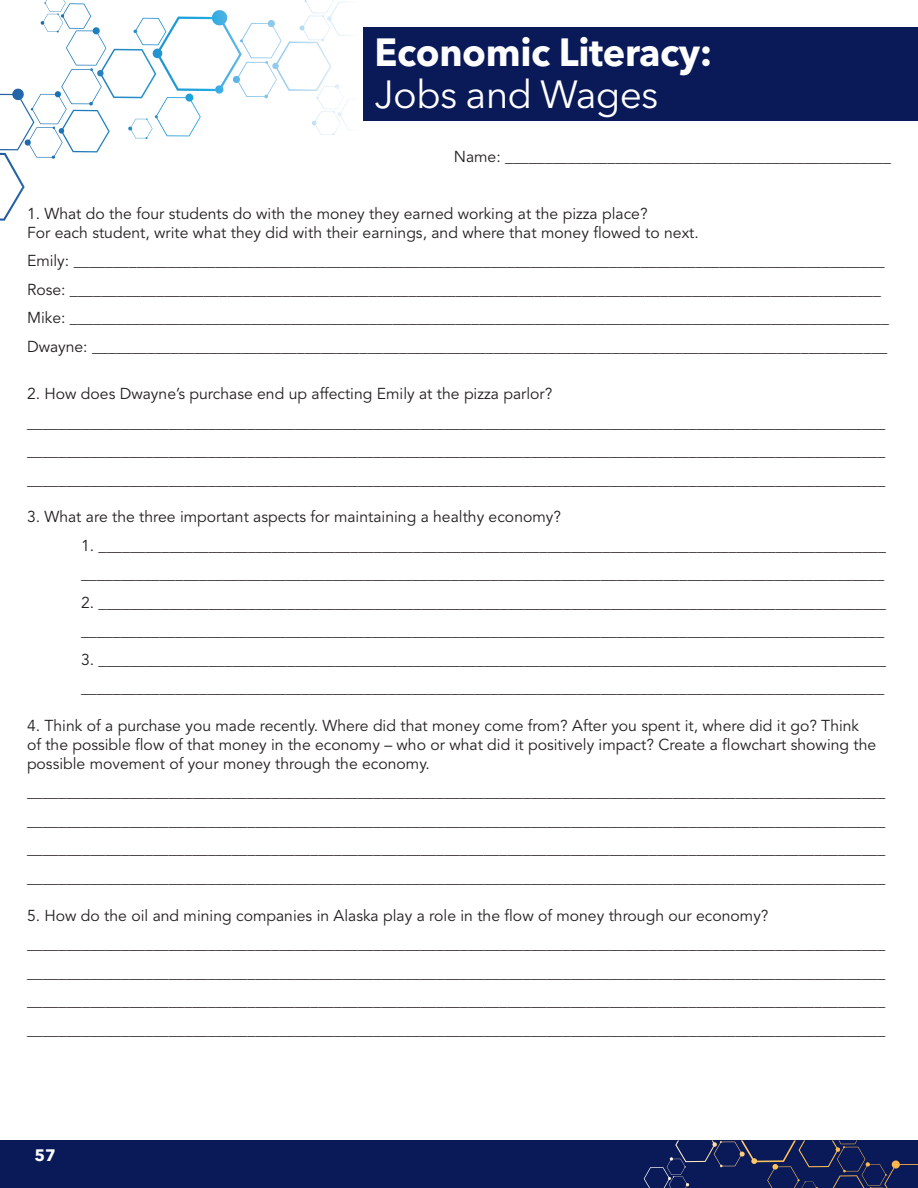
<style>
.page{position:relative;width:918px;height:1188px;background:#fff}
.page>*{position:absolute;margin:0;border:0;box-sizing:border-box;transform-origin:0 0}
.t1{font:700 39px "Avenir Next LT Pro";letter-spacing:-.01em;color:#fff}
.t2{font:39px "Avenir Next LT Pro";letter-spacing:-.02em;color:#fff}
.t3{font:700 16.5px "Avenir Next LT Pro";color:#fff}
.t4{font:15.75px/28.5px "Avenir LT Std";color:#231f20}
</style>
<div class="page">
<div style="left:0;top:1140px;width:918px;height:48px;background:#0a1a58"></div>
<svg style="left:644px;top:1140px;width:274px;height:48px"></svg>
<svg style="left:0;top:0;width:364px;height:221px"></svg>
<div style="left:364px;top:27px;width:554px;height:94px;background:#0a1a58"></div>
<h1 class="t1" style="left:375px;top:29px;width:339px">Economic Literacy:</h1>
<h1 class="t2" style="left:375px;top:72px;width:285px">Jobs and Wages</h1>
<p class="t4" style="left:454px;top:143px;width:439px">Name: _________________________________________________</p>
<p class="t4" style="left:27px;top:204px;width:673px;line-height:18.9px">1. What do the four students do with the money they earned working at the pizza place?<br>For each student, write what they did with their earnings, and where that money flowed to next.</p>
<p class="t4" style="left:27px;top:247px;width:863px">Emily: _______________________________________________________________________________________________________ Rose: _______________________________________________________________________________________________________ Mike: ________________________________________________________________________________________________________ Dwayne: _____________________________________________________________________________________________________</p>
<p class="t4" style="left:27px;top:380px;width:860px">2. How does Dwayne’s purchase end up affecting Emily at the pizza parlor? _____________________________________________________________________________________________________________ _____________________________________________________________________________________________________________ _____________________________________________________________________________________________________________</p>
<p class="t4" style="left:27px;top:503px;width:536px">3. What are the three important aspects for maintaining a healthy economy?</p>
<p class="t4" style="left:81px;top:532px;width:807px">1. ____________________________________________________________________________________________________ ______________________________________________________________________________________________________</p>
<p class="t4" style="left:81px;top:589px;width:807px">2. ____________________________________________________________________________________________________ ______________________________________________________________________________________________________</p>
<p class="t4" style="left:81px;top:646px;width:807px">3. ____________________________________________________________________________________________________ ______________________________________________________________________________________________________</p>
<p class="t4" style="left:27px;top:717px;width:851px;line-height:18.9px">4. Think of a purchase you made recently. Where did that money come from? After you spent it, where did it go? Think of the possible flow of that money in the economy – who or what did it positively impact? Create a flowchart showing the possible movement of your money through the economy.</p>
<p class="t4" style="left:27px;top:778px;width:860px;text-align:justify">_____________________________________________________________________________________________________________ _____________________________________________________________________________________________________________ _____________________________________________________________________________________________________________ _____________________________________________________________________________________________________________</p>
<p class="t4" style="left:27px;top:901px;width:860px">5. How do the oil and mining companies in Alaska play a role in the flow of money through our economy? _____________________________________________________________________________________________________________ _____________________________________________________________________________________________________________ _____________________________________________________________________________________________________________ _____________________________________________________________________________________________________________</p>
<p class="t3" style="left:34px;top:1145px;width:23px">57</p>
</div>
